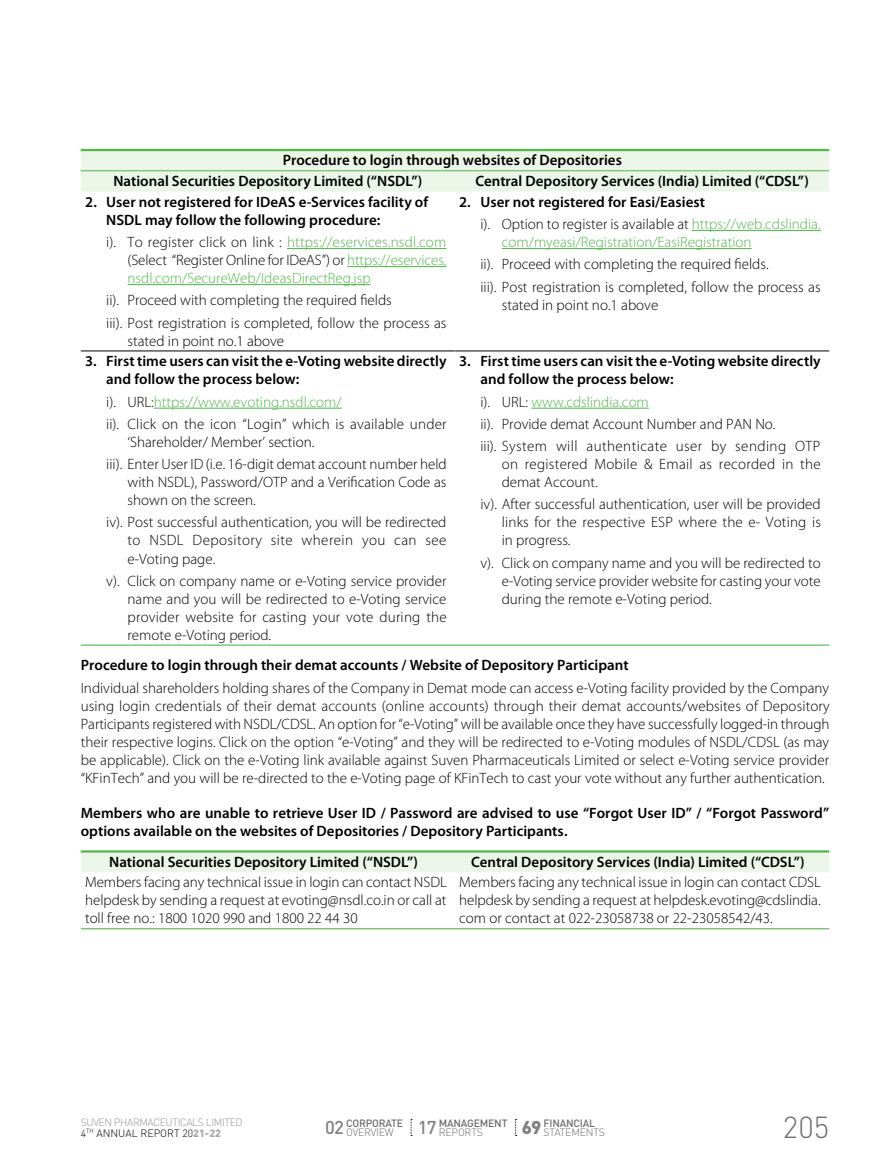
<style>
.page{position:relative;width:893px;height:1170px;background:#fff}
.page>*{position:absolute;margin:0;border:0;box-sizing:border-box;transform-origin:0 0}
.t1{font:300 30px "DIN Pro";color:#6d6e71}
.Body_Copy{font:300 15px/18px "Myriad Pro";color:#000;text-align:justify}
.Body_Head_Bold{font:600 15px/18px "Myriad Pro";color:#000}
.Body_Copy-2{font:300 15px/18px "Myriad Pro";color:#50b848;text-align:justify}
.Particulars{font:600 15px "Myriad Pro";color:#000}
.PY_Head_2021{font:600 15px "Myriad Pro";color:#000}
.Body_Copy-3{font:600 15px "Myriad Pro";color:#000}
.t2{font:300 10.5px/11.1px "DIN Pro";letter-spacing:-.04em;color:#939598}
.t3{font:500 10.5px/9px "DIN Pro";letter-spacing:-.02em;color:#6d6e71}
.t4{font:300 10.5px/9px "DIN Pro";letter-spacing:-.02em;color:#6d6e71}
.s1{color:#000}
.s2{font-weight:900;color:#a7a9ac}
.s3{font-size:18.3px;color:#808285}
.s4{font-weight:300}
.s5{font-weight:500}
.s6{font-weight:900;font-size:18.3px;color:#808285}
</style>
<div class="page">
<div style="left:81px;top:151px;width:748px;height:40px;background:#ebf5e8"></div>
<hr style="left:81px;top:350px;width:374px;height:1px;background:#000">
<hr style="left:455px;top:350px;width:374px;height:1px;background:#000">
<hr style="left:81px;top:149px;width:374px;height:2px;background:#50b848">
<hr style="left:455px;top:149px;width:374px;height:2px;background:#50b848">
<hr style="left:81px;top:170px;width:374px;height:1px;background:#50b848">
<hr style="left:455px;top:170px;width:374px;height:1px;background:#50b848">
<hr style="left:81px;top:644px;width:374px;height:1px;background:#50b848">
<hr style="left:455px;top:644px;width:374px;height:1px;background:#50b848">
<hr style="left:287px;top:248px;width:159px;height:1px;background:#50b848">
<hr style="left:347px;top:266px;width:99px;height:1px;background:#50b848">
<hr style="left:128px;top:284px;width:243px;height:1px;background:#50b848">
<hr style="left:692px;top:230px;width:129px;height:1px;background:#50b848">
<hr style="left:502px;top:248px;width:250px;height:1px;background:#50b848">
<hr style="left:154px;top:408px;width:188px;height:1px;background:#50b848">
<hr style="left:531px;top:408px;width:118px;height:1px;background:#50b848">
<div style="left:81px;top:852px;width:748px;height:20px;background:#ebf5e8"></div>
<hr style="left:81px;top:850px;width:374px;height:2px;background:#50b848">
<hr style="left:455px;top:850px;width:374px;height:2px;background:#50b848">
<hr style="left:81px;top:928px;width:374px;height:1px;background:#50b848">
<hr style="left:455px;top:928px;width:374px;height:1px;background:#50b848">
<svg style="left:411px;top:1118px;width:1px;height:17px"></svg>
<svg style="left:515px;top:1118px;width:2px;height:17px"></svg>
<p class="Particulars" style="left:283px;top:151px;width:341px">Procedure to login through websites of Depositories</p>
<p class="PY_Head_2021" style="left:113px;top:172px;width:310px">National Securities Depository Limited (“NSDL”)</p>
<p class="PY_Head_2021" style="left:475px;top:172px;width:335px">Central Depository Services (India) Limited (“CDSL”)</p>
<p class="Body_Head_Bold" style="left:106px;top:192px;width:323px;text-indent:-21px">2. User not registered for IDeAS e-Services facility of<br>NSDL may follow the following procedure:</p>
<p class="Body_Copy-2" style="left:128px;top:233px;width:320px;text-indent:-21px"><span class="s1">i). To register click on link :</span> https://eservices.nsdl.com <span class="s1">(Select “Register Online for IDeAS”) or</span> https://eservices. nsdl.com/SecureWeb/IdeasDirectReg.jsp</p>
<p class="Body_Copy" style="left:106px;top:291px;width:287px">ii). Proceed with completing the required fields</p>
<p class="Body_Copy" style="left:128px;top:314px;width:320px;text-indent:-21px">iii). Post registration is completed, follow the process as stated in point no.1 above</p>
<p class="Body_Copy-3" style="left:459px;top:192px;width:247px">2. User not registered for Easi/Easiest</p>
<p class="Body_Copy-2" style="left:502px;top:215px;width:320px;text-indent:-21px"><span class="s1">i). Option to register is available at</span> https://web.cdslindia. com/myeasi/Registration/EasiRegistration</p>
<p class="Body_Copy" style="left:480px;top:255px;width:290px">ii). Proceed with completing the required fields.</p>
<p class="Body_Copy" style="left:502px;top:278px;width:320px;text-indent:-21px">iii). Post registration is completed, follow the process as stated in point no.1 above</p>
<p class="Body_Head_Bold" style="left:106px;top:352px;width:342px;text-indent:-21px">3. First time users can visit the e-Voting website directly and follow the process below:</p>
<p class="Body_Copy-2" style="left:106px;top:393px;width:237px"><span class="s1">i). URL:</span>https://www.evoting.nsdl.com/</p>
<p class="Body_Copy" style="left:128px;top:415px;width:320px;text-indent:-21px">ii). Click on the icon “Login” which is available under ‘Shareholder/ Member’ section.</p>
<p class="Body_Copy" style="left:128px;top:455px;width:321px;text-indent:-21px">iii). Enter User ID (i.e. 16-digit demat account number held with NSDL), Password/OTP and a Verification Code as shown on the screen.</p>
<p class="Body_Copy" style="left:128px;top:513px;width:320px;text-indent:-21px">iv). Post successful authentication, you will be redirected to NSDL Depository site wherein you can see e-Voting page.</p>
<p class="Body_Copy" style="left:128px;top:572px;width:321px;text-indent:-21px">v). Click on company name or e-Voting service provider name and you will be redirected to e-Voting service provider website for casting your vote during the remote e-Voting period.</p>
<p class="Body_Head_Bold" style="left:480px;top:352px;width:342px;text-indent:-21px">3. First time users can visit the e-Voting website directly and follow the process below:</p>
<p class="Body_Copy-2" style="left:480px;top:393px;width:170px"><span class="s1">i). URL:</span> www.cdslindia.com</p>
<p class="Body_Copy" style="left:480px;top:415px;width:297px">ii). Provide demat Account Number and PAN No.</p>
<p class="Body_Copy" style="left:502px;top:437px;width:320px;text-indent:-21px">iii). System will authenticate user by sending OTP on registered Mobile &amp; Email as recorded in the demat Account.</p>
<p class="Body_Copy" style="left:502px;top:495px;width:321px;text-indent:-21px">iv). After successful authentication, user will be provided links for the respective ESP where the e- Voting is in progress.</p>
<p class="Body_Copy" style="left:502px;top:554px;width:320px;text-indent:-21px">v). Click on company name and you will be redirected to e-Voting service provider website for casting your vote during the remote e-Voting period.</p>
<p class="Body_Head_Bold" style="left:81px;top:656px;width:549px">Procedure to login through their demat accounts / Website of Depository Participant</p>
<p class="Body_Copy" style="left:81px;top:679px;width:750px">Individual shareholders holding shares of the Company in Demat mode can access e-Voting facility provided by the Company using login credentials of their demat accounts (online accounts) through their demat accounts/websites of Depository Participants registered with NSDL/CDSL. An option for “e-Voting” will be available once they have successfully logged-in through their respective logins. Click on the option “e-Voting” and they will be redirected to e-Voting modules of NSDL/CDSL (as may be applicable). Click on the e-Voting link available against Suven Pharmaceuticals Limited or select e-Voting service provider “KFinTech” and you will be re-directed to the e-Voting page of KFinTech to cast your vote without any further authentication.</p>
<p class="Body_Head_Bold" style="left:81px;top:803px;width:750px">Members who are unable to retrieve User ID / Password are advised to use “Forgot User ID” / “Forgot Password” options available on the websites of Depositories / Depository Participants.</p>
<p class="Particulars" style="left:109px;top:852px;width:310px">National Securities Depository Limited (“NSDL”)</p>
<p class="Particulars" style="left:471px;top:852px;width:335px">Central Depository Services (India) Limited (“CDSL”)</p>
<p class="Body_Copy" style="left:85px;top:873px;width:363px">Members facing any technical issue in login can contact NSDL helpdesk by sending a request at evoting@nsdl.co.in or call at toll free no.: 1800 1020 990 and 1800 22 44 30</p>
<p class="Body_Copy" style="left:459px;top:873px;width:363px">Members facing any technical issue in login can contact CDSL helpdesk by sending a request at helpdesk.evoting@cdslindia. com or contact at 022-23058738 or 22-23058542/43.</p>
<p class="t2" style="left:81px;top:1115px;width:163px">SUVEN PHARMACEUTICALS LIMITED<br><span class="s1">4</span><sup>TH</sup> <span class="s1">ANNUAL REPORT 20</span><span class="s2">21-22</span></p>
<p class="t3" style="left:325px;top:1118px;width:79px;text-indent:21px">CORPORATE<br><span class="s3">02</span> <span class="s4">OVERVIEW</span></p>
<p class="t3" style="left:418px;top:1118px;width:91px;text-indent:21px">MANAGEMENT<br><span class="s3">17</span> <span class="s4">REPORTS</span></p>
<p class="t4" style="left:522px;top:1118px;width:85px;text-indent:22px"><span class="s5">FINANCIAL<br></span><span class="s6">69</span> STATEMENTS</p>
<h1 class="t1" style="left:783px;top:1106px;width:48px">205</h1>
</div>
